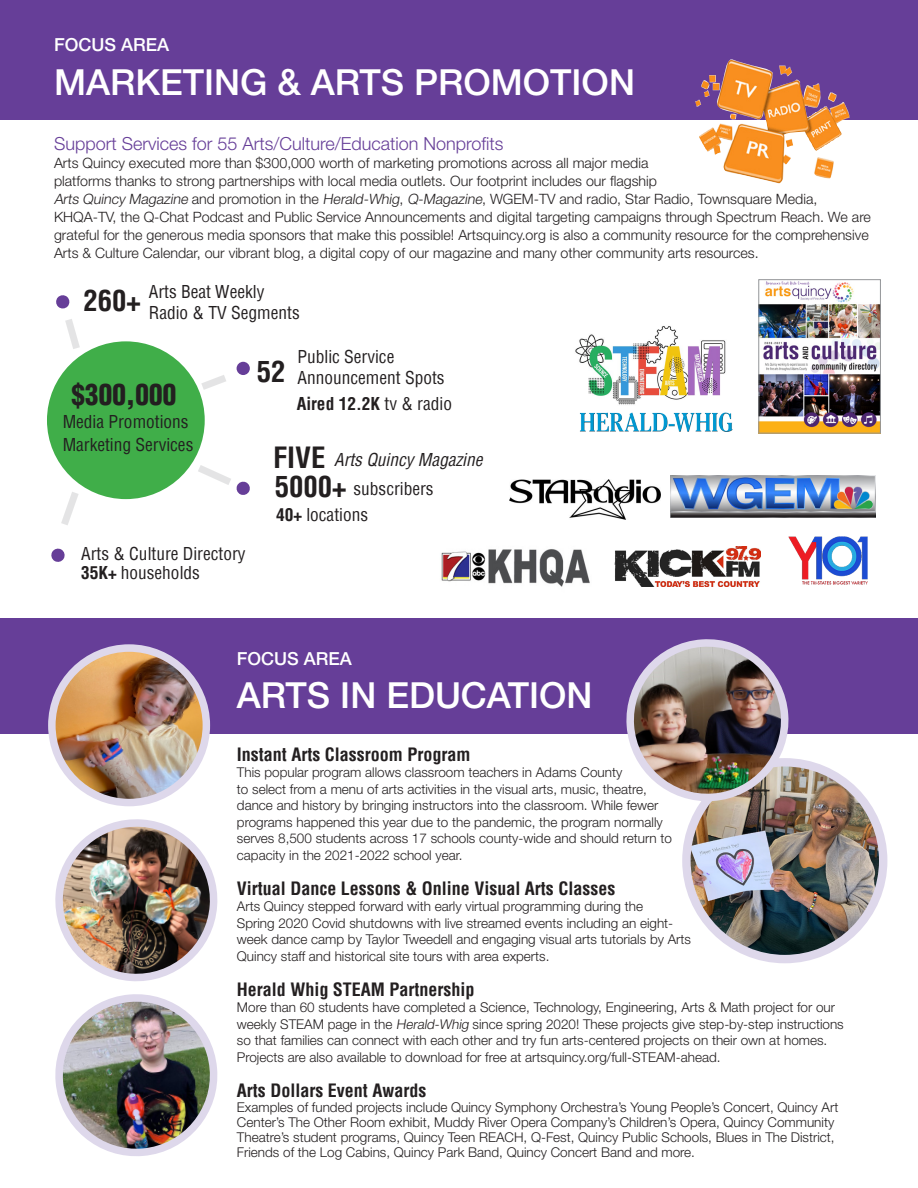
<style>
.page{position:relative;width:918px;height:1188px;background:#fff}
.page>*{position:absolute;margin:0;border:0;box-sizing:border-box;transform-origin:0 0}
.t1{font:500 36px "Helvetica Neue";color:#fff}
.t2{font:700 condensed 28.65px "Helvetica";color:#231f20}
.t3{font:900 condensed 28.65px "Helvetica";letter-spacing:.01em;color:#231f20;scale:.94 1}
.t4{font:700 condensed 18px "Helvetica";color:#231f20}
.t5{font:300 18px "Helvetica Neue";color:#663e98}
.t6{font:500 18px "Helvetica Neue";color:#fff}
.t7{font:condensed 17.4px/22.5px "Helvetica";color:#231f20}
.t8{font:italic condensed 17.4px "Helvetica";color:#231f20}
.t9{font:700 condensed 17.4px "Helvetica";color:#231f20}
.t10{font:300 14.25px/18px "Helvetica Neue";color:#231f20}
.t11{font:300 13.5px/16.5px "Helvetica Neue";color:#231f20}
.s1{font-style:italic}
.s2{font-weight:700}
.s3{font-weight:400}
</style>
<div class="page">
<div style="left:0;top:0;width:918px;height:119px;background:#663e98"></div>
<img style="left:509px;top:479px;width:152px;height:40px">
<img style="left:671px;top:475px;width:205px;height:43px">
<img style="left:441px;top:549px;width:149px;height:38px">
<img style="left:614px;top:547px;width:146px;height:39px">
<img style="left:788px;top:536px;width:80px;height:49px">
<img style="left:579px;top:413px;width:153px;height:19px">
<img style="left:699px;top:59px;width:151px;height:124px">
<img style="left:760px;top:281px;width:119px;height:151px">
<div style="left:758px;top:279px;width:123px;height:155px;border:1px solid #939598"></div>
<div style="left:0;top:618px;width:918px;height:115px;background:#663e98"></div>
<img style="left:56px;top:995px;width:161px;height:161px">
<img style="left:53px;top:649px;width:153px;height:154px">
<div style="left:48px;top:644px;width:162px;height:162px;border:8px solid #ded8eb;border-radius:50%"></div>
<img style="left:55px;top:819px;width:163px;height:163px">
<img style="left:575px;top:326px;width:151px;height:79px">
<div style="left:47px;top:341px;width:158px;height:158px;background:#40ae49;border-radius:50%"></div>
<svg style="left:199px;top:375px;width:27px;height:18px"></svg>
<svg style="left:65px;top:319px;width:20px;height:34px"></svg>
<svg style="left:56px;top:295px;width:14px;height:14px"></svg>
<div style="left:237px;top:362px;width:13px;height:13px;background:#663e98;border-radius:50%"></div>
<svg style="left:194px;top:459px;width:56px;height:36px"></svg>
<svg style="left:61px;top:492px;width:18px;height:33px"></svg>
<svg style="left:51px;top:548px;width:14px;height:14px"></svg>
<img style="left:686px;top:762px;width:197px;height:197px;border-radius:98px">
<div style="left:682px;top:758px;width:205px;height:205px;border:8px solid #ded8eb;border-radius:50%"></div>
<img style="left:626px;top:639px;width:162px;height:166px">
<p class="t6" style="left:54px;top:34px;width:117px">FOCUS AREA</p>
<p class="t1" style="left:54px;top:60px;width:582px">MARKETING &amp; ARTS PROMOTION</p>
<p class="t5" style="left:54px;top:129px;width:451px">Support Services for 55 Arts/Culture/Education Nonprofits</p>
<p class="t10" style="left:54px;top:153px;width:819px">Arts Quincy executed more than $300,000 worth of marketing promotions across all major media<br>platforms thanks to strong partnerships with local media outlets. Our footprint includes our flagship<br><span class="s1">Arts Quincy Magazine</span> and promotion in the <span class="s1">Herald-Whig</span>, <span class="s1">Q-Magazine</span>, WGEM-TV and radio, Star Radio, Townsquare Media, KHQA-TV, the Q-Chat Podcast and Public Service Announcements and digital targeting campaigns through Spectrum Reach. We are grateful for the generous media sponsors that make this possible! Artsquincy.org is also a community resource for the comprehensive Arts &amp; Culture Calendar, our vibrant blog, a digital copy of our magazine and many other community arts resources.</p>
<p class="t2" style="left:83px;top:282px;width:59px">260+</p>
<p class="t7" style="left:149px;top:281px;width:152px;line-height:20.9px">Arts Beat Weekly<br>Radio &amp; TV Segments</p>
<p class="t3" style="left:71px;top:376px;width:113px">$300,000</p>
<p class="t7" style="left:63px;top:410px;width:132px">Media Promotions<br>Marketing Services</p>
<p class="t7" style="left:81px;top:542px;width:166px">Arts &amp; Culture Directory</p>
<p class="t7" style="left:81px;top:562px;width:120px"><span class="s2">35K+</span> households</p>
<p class="t7" style="left:297px;top:345px;width:98px">Public Service</p>
<p class="t2" style="left:257px;top:353px;width:30px">52</p>
<p class="t7" style="left:297px;top:366px;width:149px">Announcement Spots</p>
<p class="t9" style="left:297px;top:393px;width:157px">Aired 12.2K <span class="s3">tv &amp; radio</span></p>
<p class="t2" style="left:273px;top:439px;width:54px">FIVE</p>
<p class="t8" style="left:334px;top:448px;width:150px">Arts Quincy Magazine</p>
<p class="t2" style="left:275px;top:467px;width:73px">5000+</p>
<p class="t7" style="left:354px;top:477px;width:82px">subscribers</p>
<p class="t7" style="left:276px;top:503px;width:94px"><span class="s2">40+</span> locations</p>
<p class="t6" style="left:237px;top:647px;width:117px">FOCUS AREA</p>
<p class="t1" style="left:237px;top:673px;width:357px">ARTS IN EDUCATION</p>
<p class="t4" style="left:237px;top:742px;width:235px">Instant Arts Classroom Program</p>
<p class="t11" style="left:237px;top:763px;width:437px">This popular program allows classroom teachers in Adams County<br>to select from a menu of arts activities in the visual arts, music, theatre, dance and history by bringing instructors into the classroom. While fewer programs happened this year due to the pandemic, the program normally serves 8,500 students across 17 schools county-wide and should return to capacity in the 2021-2022 school year.</p>
<p class="t4" style="left:237px;top:876px;width:380px">Virtual Dance Lessons &amp; Online Visual Arts Classes</p>
<p class="t11" style="left:237px;top:897px;width:456px">Arts Quincy stepped forward with early virtual programming during the<br>Spring 2020 Covid shutdowns with live streamed events including an eight&shy;week dance camp by Taylor Tweedell and engaging visual arts tutorials by Arts Quincy staff and historical site tours with area experts.</p>
<p class="t4" style="left:237px;top:977px;width:239px">Herald Whig STEAM Partnership</p>
<p class="t11" style="left:237px;top:999px;width:608px">More than 60 students have completed a Science, Technology, Engineering, Arts &amp; Math project for our weekly STEAM page in the <span class="s1">Herald-Whig</span> since spring 2020! These projects give step-by-step instructions so that families can connect with each other and try fun arts-centered projects on their own at homes.<br>Projects are also available to download for free at artsquincy.org/full-STEAM-ahead.</p>
<p class="t4" style="left:237px;top:1079px;width:191px">Arts Dollars Event Awards</p>
<p class="t11" style="left:237px;top:1099px;width:603px;line-height:15px">Examples of funded projects include Quincy Symphony Orchestra’s Young People’s Concert, Quincy Art Center’s The Other Room exhibit, Muddy River Opera Company’s Children’s Opera, Quincy Community Theatre’s student programs, Quincy Teen REACH, Q-Fest, Quincy Public Schools, Blues in The District, Friends of the Log Cabins, Quincy Park Band, Quincy Concert Band and more.</p>
</div>
